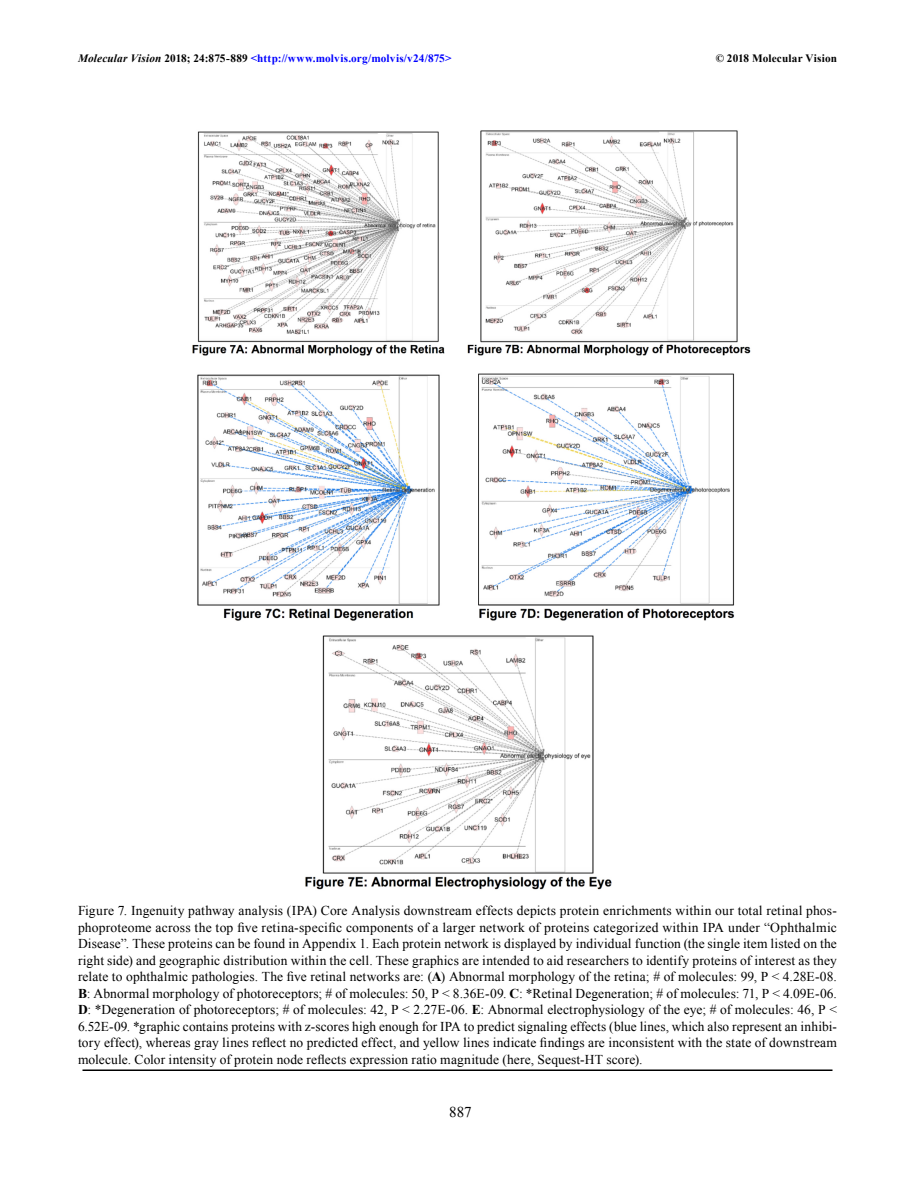
<style>
.page{position:relative;width:918px;height:1188px;background:#fff}
.page>*{position:absolute;margin:0;border:0;box-sizing:border-box;transform-origin:0 0}
.Folio{font:15px "Times New Roman";color:#000}
.Fig_Caption{font:13.5px/16.5px "Times New Roman";letter-spacing:.01em;color:#000;text-align:justify}
.Header_Align_Left{font:700 11.25px "Times New Roman";letter-spacing:.015em;color:#00f}
.Header_Align_Right{font:700 11.25px "Times New Roman";letter-spacing:.015em;color:#000}
.s1{font-style:italic;color:#000}
.s2{color:#000}
.s3{font-weight:700}
</style>
<div class="page">
<img style="left:192px;top:130px;width:559px;height:760px">
<hr style="left:82px;top:1070px;width:750px;height:1px;background:#000">
<p class="Header_Align_Left" style="left:78px;top:50px;width:375px"><span class="s1">Molecular Vision</span> <span class="s2">2018; 24:875-889</span> &lt;http://www.molvis.org/molvis/v24/875&gt;</p>
<p class="Header_Align_Right" style="left:716px;top:50px;width:123px">© 2018 Molecular Vision</p>
<p class="Fig_Caption" style="left:78px;top:902px;width:761px">Figure 7. Ingenuity pathway analysis (IPA) Core Analysis downstream effects depicts protein enrichments within our total retinal phos&shy;phoproteome across the top five retina-specific components of a larger network of proteins categorized within IPA under “Ophthalmic Disease”. These proteins can be found in Appendix 1. Each protein network is displayed by individual function (the single item listed on the right side) and geographic distribution within the cell. These graphics are intended to aid researchers to identify proteins of interest as they relate to ophthalmic pathologies. The five retinal networks are: (<span class="s3">A</span>) Abnormal morphology of the retina; # of molecules: 99, P &lt; 4.28E-08.<br><span class="s3">B</span>: Abnormal morphology of photoreceptors; # of molecules: 50, P &lt; 8.36E-09. <span class="s3">C</span>: *Retinal Degeneration; # of molecules: 71, P &lt; 4.09E-06.<br><span class="s3">D</span>: *Degeneration of photoreceptors; # of molecules: 42, P &lt; 2.27E-06. <span class="s3">E</span>: Abnormal electrophysiology of the eye; # of molecules: 46, P &lt; 6.52E-09. *graphic contains proteins with z-scores high enough for IPA to predict signaling effects (blue lines, which also represent an inhibi&shy;tory effect), whereas gray lines reflect no predicted effect, and yellow lines indicate findings are inconsistent with the state of downstream molecule. Color intensity of protein node reflects expression ratio magnitude (here, Sequest-HT score).</p>
<p class="Folio" style="left:449px;top:1102px;width:24px">887</p>
</div>
